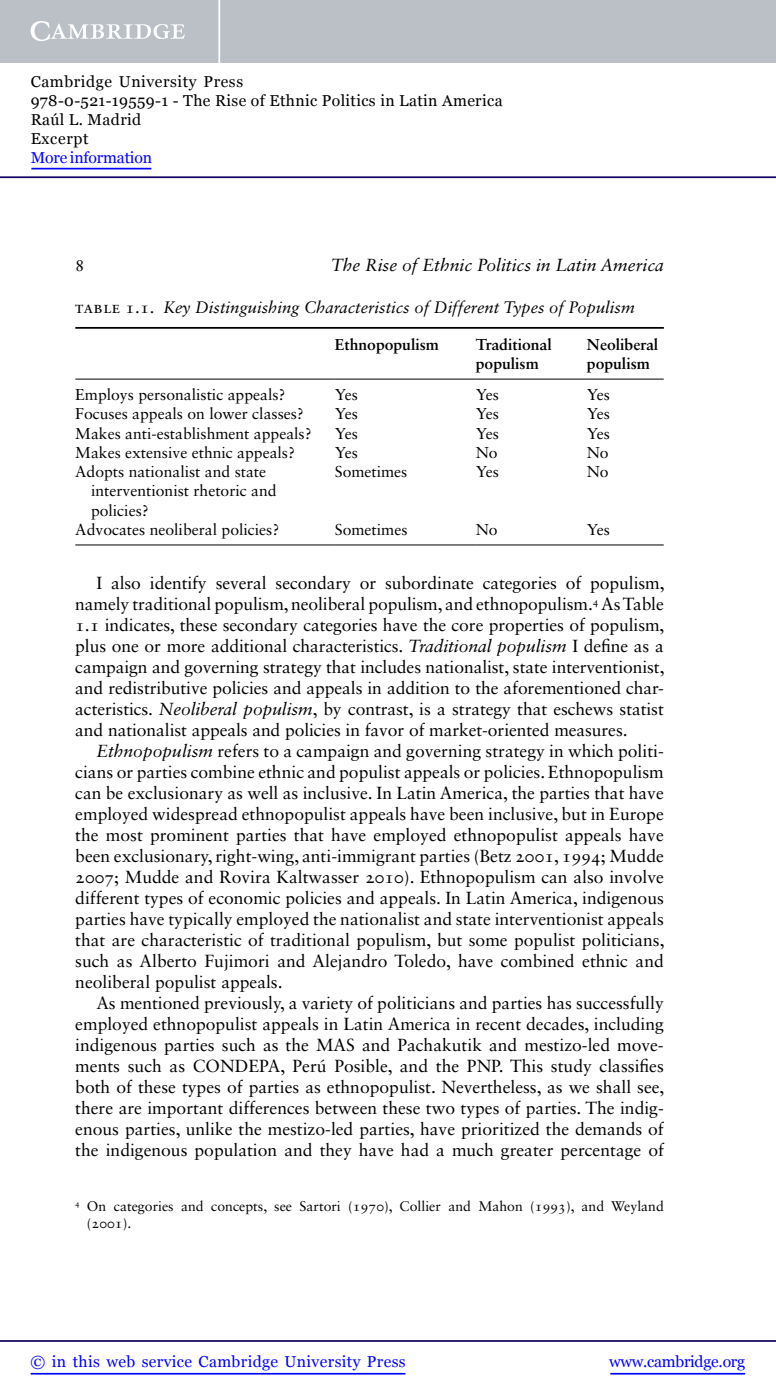
<style>
.page{position:relative;width:776px;height:1400px;background:#fff}
.page>*{position:absolute;margin:0;border:0;box-sizing:border-box;transform-origin:0 0}
.t1{font:17.5px "Sabon LT Std";color:#000}
.t2{font:italic 17.5px "Sabon LT Std";color:#000}
.t3{font:italic 16.62px "Sabon LT Std";color:#000}
.t4{font:16.62px "Sabon LT Std";color:#000}
.t5{font:15.75px/19.2px "Sabon LT Std";color:#000}
.t6{font:15.75px/18.9px "Georgia";letter-spacing:.025em;color:#000}
.t7{font:700 15.75px/19.2px "Sabon LT Std";color:#000}
.t8{font:15.75px "Georgia";letter-spacing:.025em;color:#00f}
.t9{font:15.75px "Georgia";letter-spacing:-.015em;color:#00f}
.t10{font:15.75px "Georgia";letter-spacing:-.01em;color:#00f}
.t11{font:14px/17.5px "Sabon LT Std";color:#000}
.s1{font-style:normal}
.s2{font-style:italic}
</style>
<div class="page">
<div style="left:0;top:0;width:775px;height:63px;background:#bac0c6"></div>
<svg style="left:31px;top:21px;width:154px;height:20px"></svg>
<hr style="left:218px;top:0;width:2px;height:63px;background:#fff">
<hr style="left:0;top:176px;width:775px;height:2px;background:#150666">
<hr style="left:610px;top:1373px;width:134px;height:2px;background:#00f">
<hr style="left:0;top:1340px;width:775px;height:2px;background:#150666">
<hr style="left:31px;top:1373px;width:374px;height:2px;background:#00f">
<hr style="left:31px;top:168px;width:120px;height:1px;background:#00f">
<hr style="left:75px;top:327px;width:588px;height:2px;background:#000">
<hr style="left:75px;top:379px;width:260px;height:1px;background:#000">
<hr style="left:335px;top:379px;width:140px;height:1px;background:#000">
<hr style="left:475px;top:379px;width:111px;height:1px;background:#000">
<hr style="left:586px;top:379px;width:77px;height:1px;background:#000">
<hr style="left:75px;top:545px;width:260px;height:1px;background:#000">
<hr style="left:335px;top:545px;width:140px;height:1px;background:#000">
<hr style="left:475px;top:545px;width:111px;height:1px;background:#000">
<hr style="left:586px;top:545px;width:77px;height:1px;background:#000">
<p class="t6" style="left:31px;top:72px;width:473px">Cambridge University Press<br>978-0-521-19559-1 - The Rise of Ethnic Politics in Latin America<br>Raúl L. Madrid<br>Excerpt</p>
<p class="t10" style="left:31px;top:148px;width:123px">More information</p>
<p class="t4" style="left:75px;top:255px;width:11px">8</p>
<p class="t2" style="left:331px;top:255px;width:334px">The Rise of Ethnic Politics in Latin America</p>
<p class="t3" style="left:75px;top:297px;width:561px"><span class="s1">table 1.1.</span> Key Distinguishing Characteristics of Different Types of Populism</p>
<p class="t7" style="left:335px;top:334px;width:106px">Ethnopopulism</p>
<p class="t7" style="left:475px;top:334px;width:77px">Traditional populism</p>
<p class="t7" style="left:586px;top:334px;width:73px">Neoliberal populism</p>
<p class="t5" style="left:75px;top:385px;width:212px">Employs personalistic appeals?</p>
<p class="t5" style="left:335px;top:385px;width:25px">Yes</p>
<p class="t5" style="left:475px;top:385px;width:25px">Yes</p>
<p class="t5" style="left:586px;top:385px;width:25px">Yes</p>
<p class="t5" style="left:75px;top:404px;width:230px">Focuses appeals on lower classes?</p>
<p class="t5" style="left:335px;top:404px;width:25px">Yes</p>
<p class="t5" style="left:475px;top:404px;width:25px">Yes</p>
<p class="t5" style="left:586px;top:404px;width:25px">Yes</p>
<p class="t5" style="left:75px;top:423px;width:238px">Makes anti-establishment appeals?</p>
<p class="t5" style="left:334px;top:423px;width:25px">Yes</p>
<p class="t5" style="left:475px;top:423px;width:25px">Yes</p>
<p class="t5" style="left:586px;top:423px;width:25px">Yes</p>
<p class="t5" style="left:75px;top:443px;width:221px">Makes extensive ethnic appeals?</p>
<p class="t5" style="left:334px;top:443px;width:25px">Yes</p>
<p class="t5" style="left:475px;top:443px;width:23px">No</p>
<p class="t5" style="left:586px;top:443px;width:23px">No</p>
<p class="t5" style="left:91px;top:462px;width:187px;text-indent:-16px">Adopts nationalist and state interventionist rhetoric and policies?</p>
<p class="t5" style="left:334px;top:462px;width:74px">Sometimes</p>
<p class="t5" style="left:475px;top:462px;width:25px">Yes</p>
<p class="t5" style="left:586px;top:462px;width:23px">No</p>
<p class="t5" style="left:75px;top:520px;width:205px">Advocates neoliberal policies?</p>
<p class="t5" style="left:335px;top:520px;width:74px">Sometimes</p>
<p class="t5" style="left:475px;top:520px;width:23px">No</p>
<p class="t5" style="left:586px;top:520px;width:25px">Yes</p>
<p class="t1" style="left:96px;top:573px;width:569px">I also identify several secondary or subordinate categories of populism,</p>
<p class="t1" style="left:75px;top:594px;width:589px">namely traditional populism, neoliberal populism, and ethnopopulism.<sup>4</sup> As Table</p>
<p class="t1" style="left:75px;top:615px;width:590px">1.1 indicates, these secondary categories have the core properties of populism,</p>
<p class="t1" style="left:75px;top:636px;width:590px">plus one or more additional characteristics. <span class="s2">Traditional populism</span> I define as a</p>
<p class="t1" style="left:75px;top:657px;width:590px">campaign and governing strategy that includes nationalist, state interventionist,</p>
<p class="t1" style="left:75px;top:678px;width:589px">and redistributive policies and appeals in addition to the aforementioned char-</p>
<p class="t1" style="left:75px;top:699px;width:589px">acteristics. <span class="s2">Neoliberal populism</span>, by contrast, is a strategy that eschews statist</p>
<p class="t1" style="left:75px;top:720px;width:553px">and nationalist appeals and policies in favor of market-oriented measures.</p>
<p class="t1" style="left:96px;top:741px;width:568px"><span class="s2">Ethnopopulism</span> refers to a campaign and governing strategy in which politi-</p>
<p class="t1" style="left:75px;top:762px;width:589px">cians or parties combine ethnic and populist appeals or policies. Ethnopopulism</p>
<p class="t1" style="left:75px;top:783px;width:589px">can be exclusionary as well as inclusive. In Latin America, the parties that have</p>
<p class="t1" style="left:75px;top:804px;width:589px">employed widespread ethnopopulist appeals have been inclusive, but in Europe</p>
<p class="t1" style="left:75px;top:825px;width:589px">the most prominent parties that have employed ethnopopulist appeals have</p>
<p class="t1" style="left:75px;top:846px;width:590px">been exclusionary, right-wing, anti-immigrant parties (Betz 2001, 1994; Mudde</p>
<p class="t1" style="left:75px;top:867px;width:589px">2007; Mudde and Rovira Kaltwasser 2010). Ethnopopulism can also involve</p>
<p class="t1" style="left:75px;top:888px;width:590px">different types of economic policies and appeals. In Latin America, indigenous</p>
<p class="t1" style="left:75px;top:909px;width:590px">parties have typically employed the nationalist and state interventionist appeals</p>
<p class="t1" style="left:75px;top:930px;width:590px">that are characteristic of traditional populism, but some populist politicians,</p>
<p class="t1" style="left:75px;top:951px;width:589px">such as Alberto Fujimori and Alejandro Toledo, have combined ethnic and</p>
<p class="t1" style="left:75px;top:972px;width:209px">neoliberal populist appeals.</p>
<p class="t1" style="left:96px;top:993px;width:568px">As mentioned previously, a variety of politicians and parties has successfully</p>
<p class="t1" style="left:75px;top:1014px;width:590px">employed ethnopopulist appeals in Latin America in recent decades, including</p>
<p class="t1" style="left:75px;top:1035px;width:589px">indigenous parties such as the MAS and Pachakutik and mestizo-led move-</p>
<p class="t1" style="left:75px;top:1056px;width:589px">ments such as CONDEPA, Perú Posible, and the PNP. This study classifies</p>
<p class="t1" style="left:75px;top:1077px;width:590px">both of these types of parties as ethnopopulist. Nevertheless, as we shall see,</p>
<p class="t1" style="left:75px;top:1098px;width:590px">there are important differences between these two types of parties. The indig-</p>
<p class="t1" style="left:75px;top:1119px;width:590px">enous parties, unlike the mestizo-led parties, have prioritized the demands of</p>
<p class="t1" style="left:75px;top:1140px;width:590px">the indigenous population and they have had a much greater percentage of</p>
<p class="t11" style="left:87px;top:1197px;width:578px;text-indent:-12px"><sup>4</sup> On categories and concepts, see Sartori (1970), Collier and Mahon (1993), and Weyland (2001).</p>
<p class="t8" style="left:31px;top:1352px;width:376px">© in this web service Cambridge University Press</p>
<p class="t9" style="left:608px;top:1352px;width:137px">www.cambridge.org</p>
</div>
